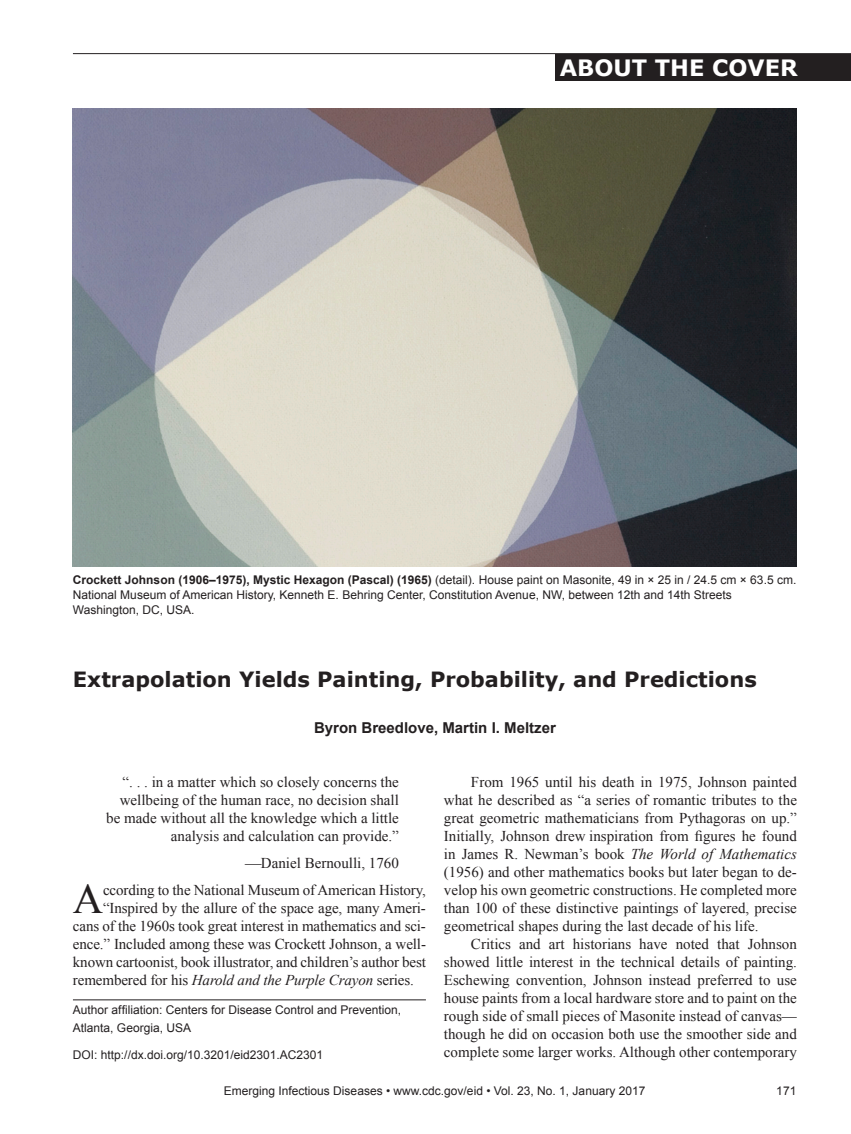
<style>
.page{position:relative;width:851px;height:1134px;background:#fff}
.page>*{position:absolute;margin:0;border:0;box-sizing:border-box;transform-origin:0 0}
.Drop_Cap{font:42.15px "Times New Roman";color:#231f20}
.t1{font:700 22.5px "Verdana";color:#fff}
.Article_Title{font:700 21px "Verdana";color:#231f20}
.Body_Text{font:15px/18px "Times New Roman";color:#231f20;text-align:justify}
.Drop_Cap-2{font:15px "Times New Roman";letter-spacing:-.01em;color:#231f20}
.Drop_Cap-3{font:italic 15px "Times New Roman";letter-spacing:-.01em;color:#231f20}
.Authors{font:700 15px "Arial";color:#231f20}
.Figure_Legend{font:12px/15px "Arial";color:#231f20}
.Affiliations{font:12px/18px "Arial";color:#231f20}
.DOI{font:12px "Arial";color:#231f20}
.s1{font-weight:700}
.s2{font-style:italic}
.s3{font-style:normal}
</style>
<div class="page">
<hr style="left:73px;top:53px;width:777px;height:1px;background:#231f20">
<img style="left:73px;top:108px;width:723px;height:459px">
<div style="left:556px;top:54px;width:294px;height:27px;background:#231f20"></div>
<hr style="left:73px;top:1000px;width:353px;height:1px;background:#231f20">
<p class="t1" style="left:559px;top:51px;width:239px">ABOUT THE COVER</p>
<p class="Figure_Legend" style="left:73px;top:573px;width:724px"><span class="s1">Crockett Johnson (1906–1975), Mystic Hexagon (Pascal) (1965)</span> (detail). House paint on Masonite, 49 in × 25 in / 24.5 cm × 63.5 cm.<br>National Museum of American History, Kenneth E. Behring Center, Constitution Avenue, NW, between 12th and 14th Streets<br>Washington, DC, USA.</p>
<p class="Article_Title" style="left:73px;top:664px;width:685px">Extrapolation Yields Painting, Probability, and Predictions</p>
<p class="Authors" style="left:314px;top:718px;width:243px">Byron Breedlove, Martin I. Meltzer</p>
<p class="Body_Text" style="left:106px;top:773px;width:294px;text-align:right">“. . . in a matter which so closely concerns the wellbeing of the human race, no decision shall be made without all the knowledge which a little analysis and calculation can provide.”</p>
<p class="Body_Text" style="left:261px;top:854px;width:139px">Daniel Bernoulli, 1760</p>
<p class="Body_Text" style="left:444px;top:773px;width:354px;text-indent:27px">From 1965 until his death in 1975, Johnson painted what he described as “a series of romantic tributes to the great geometric mathematicians from Pythagoras on up.” Initially, Johnson drew inspiration from figures he found in James R. Newman’s book <span class="s2">The World of Mathematics </span>(1956) and other mathematics books but later began to de&shy;velop his own geometric constructions. He completed more than 100 of these distinctive paintings of layered, precise geometrical shapes during the last decade of his life.</p>
<p class="Body_Text" style="left:444px;top:935px;width:354px;text-indent:27px">Critics and art historians have noted that Johnson showed little interest in the technical details of painting.<br>Eschewing convention, Johnson instead preferred to use house paints from a local hardware store and to paint on the rough side of small pieces of Masonite instead of canvas— though he did on occasion both use the smoother side and complete some larger works. Although other contemporary</p>
<p class="Figure_Legend" style="left:224px;top:1084px;width:423px">Emerging Infectious Diseases • www.cdc.gov/eid • Vol. 23, No. 1, January 2017</p>
<p class="Figure_Legend" style="left:776px;top:1084px;width:22px">171</p>
<p class="Drop_Cap" style="left:73px;top:870px;width:32px">A</p>
<p class="Drop_Cap-2" style="left:103px;top:880px;width:324px">ccording to the National Museum of American History,</p>
<p class="Drop_Cap-2" style="left:103px;top:898px;width:324px">“Inspired by the allure of the space age, many Ameri-</p>
<p class="Drop_Cap-2" style="left:73px;top:916px;width:354px">cans of the 1960s took great interest in mathematics and sci-</p>
<p class="Drop_Cap-2" style="left:73px;top:934px;width:354px">ence.” Included among these was Crockett Johnson, a well-</p>
<p class="Drop_Cap-2" style="left:73px;top:952px;width:354px">known cartoonist, book illustrator, and children’s author best</p>
<p class="Drop_Cap-3" style="left:73px;top:970px;width:342px"><span class="s3">remembered for his</span> Harold and the Purple Crayon <span class="s3">series.</span></p>
<p class="Affiliations" style="left:73px;top:1000px;width:330px">Author affiliation: Centers for Disease Control and Prevention,<br>Atlanta, Georgia, USA</p>
<p class="DOI" style="left:73px;top:1046px;width:252px">DOI: http://dx.doi.org/10.3201/eid2301.AC2301</p>
</div>
